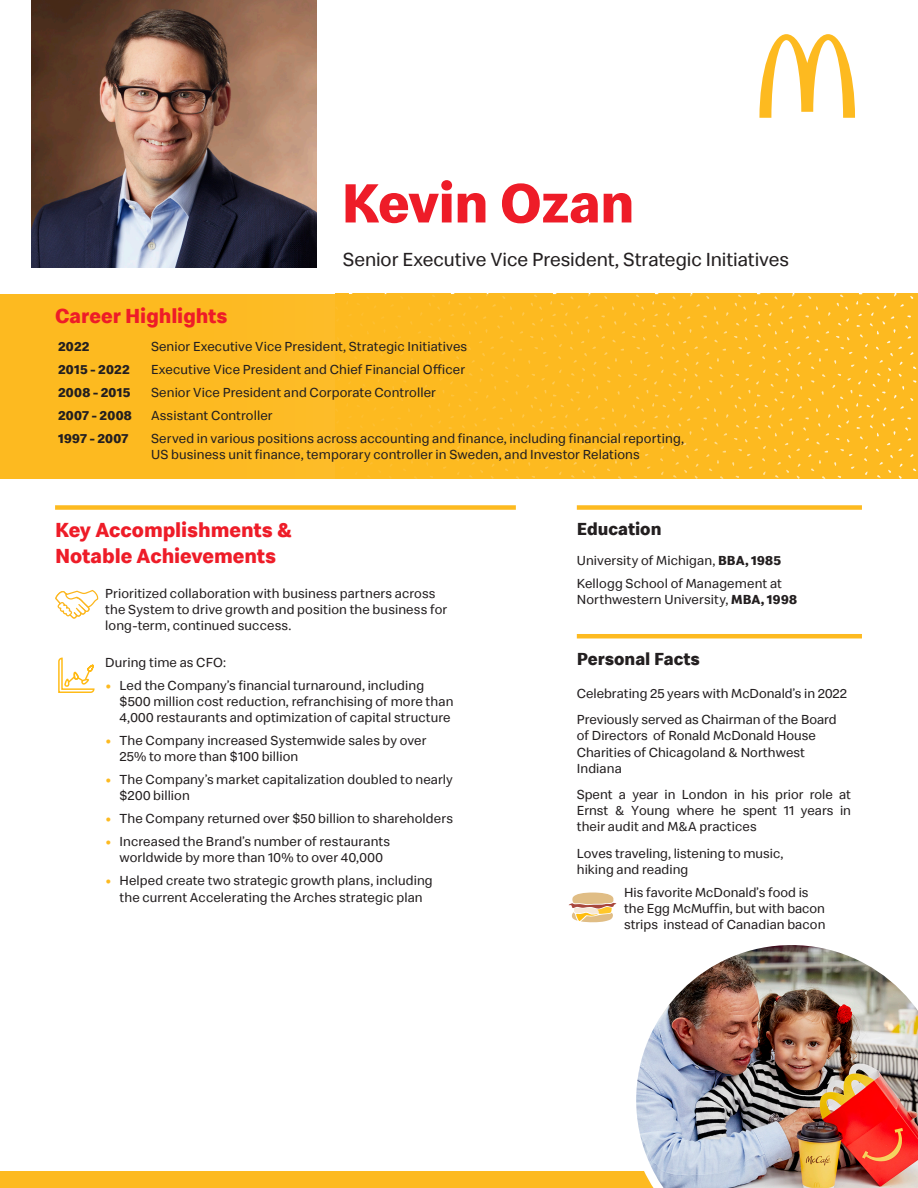
<style>
.page{position:relative;width:918px;height:1188px;background:#fff}
.page>*{position:absolute;margin:0;border:0;box-sizing:border-box;transform-origin:0 0}
.t1{font:700 57px "Speedee";letter-spacing:-.01em;color:#ee1c28}
.t2{font:700 21px/25.2px "Speedee";letter-spacing:-.005em;color:#ee1c28}
.t3{font:19.5px "Speedee";letter-spacing:-.005em;color:#231f20}
.t4{font:700 18px "Speedee";color:#231f20}
.t5{font:13.5px/16.2px "Speedee";letter-spacing:.005em;color:#231f20}
.t6{font:700 13.5px "Speedee";letter-spacing:.02em;color:#231f20}
.s1{font-weight:700}
.s2{font-weight:700;color:#fdba20}
</style>
<div class="page">
<svg style="left:759px;top:34px;width:96px;height:84px"></svg>
<img style="left:31px;top:0;width:285px;height:267px">
<div style="left:0;top:294px;width:918px;height:184px;background:#fdba20"></div>
<div style="left:55px;top:505px;width:461px;height:5px;background:#fdba20"></div>
<div style="left:577px;top:505px;width:285px;height:5px;background:#fdba20"></div>
<hr style="left:577px;top:634px;width:285px;height:4px;background:#fdba20">
<svg style="left:58px;top:657px;width:37px;height:36px"></svg>
<svg style="left:55px;top:590px;width:44px;height:29px"></svg>
<div style="left:0;top:1171px;width:918px;height:17px;background:#fdba20"></div>
<img style="left:636px;top:945px;width:282px;height:243px">
<svg style="left:569px;top:892px;width:48px;height:31px"></svg>
<p class="t1" style="left:341px;top:167px;width:295px">Kevin Ozan</p>
<p class="t2" style="left:55px;top:304px;width:174px">Career Highlights</p>
<p class="t3" style="left:343px;top:247px;width:448px">Senior Executive Vice President, Strategic Initiatives</p>
<p class="t6" style="left:58px;top:338px;width:33px">2022</p>
<p class="t5" style="left:151px;top:338px;width:318px">Senior Executive Vice President, Strategic Initiatives</p>
<p class="t6" style="left:58px;top:361px;width:73px">2015 - 2022</p>
<p class="t5" style="left:151px;top:361px;width:316px">Executive Vice President and Chief Financial Officer</p>
<p class="t6" style="left:58px;top:384px;width:74px">2008 - 2015</p>
<p class="t5" style="left:151px;top:384px;width:286px">Senior Vice President and Corporate Controller</p>
<p class="t6" style="left:58px;top:407px;width:75px">2007 - 2008</p>
<p class="t5" style="left:151px;top:407px;width:123px">Assistant Controller</p>
<p class="t6" style="left:58px;top:430px;width:72px">1997 - 2007</p>
<p class="t5" style="left:151px;top:430px;width:534px">Served in various positions across accounting and finance, including financial reporting,<br>US business unit finance, temporary controller in Sweden, and Investor Relations</p>
<p class="t2" style="left:55px;top:518px;width:239px">Key Accomplishments &amp;<br>Notable Achievements</p>
<p class="t4" style="left:577px;top:518px;width:86px">Education</p>
<p class="t5" style="left:577px;top:552px;width:206px">University of Michigan, <span class="s1">BBA, 1985</span></p>
<p class="t5" style="left:577px;top:575px;width:222px">Kellogg School of Management at<br>Northwestern University, <span class="s1">MBA, 1998</span></p>
<p class="t5" style="left:105px;top:585px;width:343px">Prioritized collaboration with business partners across the System to drive growth and position the business for long-term, continued success.</p>
<p class="t5" style="left:105px;top:654px;width:122px">During time as CFO:</p>
<p class="t5" style="left:119px;top:677px;width:335px;text-indent:-14px"><span class="s2">•</span> Led the Company’s financial turnaround, including $500 million cost reduction, refranchising of more than<br>4,000 restaurants and optimization of capital structure</p>
<p class="t5" style="left:119px;top:733px;width:308px;text-indent:-14px"><span class="s2">•</span> The Company increased Systemwide sales by over<br>25% to more than $100 billion</p>
<p class="t5" style="left:119px;top:772px;width:335px;text-indent:-14px"><span class="s2">•</span> The Company’s market capitalization doubled to nearly $200 billion</p>
<p class="t5" style="left:106px;top:811px;width:349px"><span class="s2">•</span> The Company returned over $50 billion to shareholders</p>
<p class="t5" style="left:106px;top:834px;width:286px;text-align:center"><span class="s2">•</span> Increased the Brand’s number of restaurants worldwide by more than 10% to over 40,000</p>
<p class="t5" style="left:106px;top:873px;width:328px;text-align:center"><span class="s2">•</span> Helped create two strategic growth plans, including the current Accelerating the Arches strategic plan</p>
<p class="t4" style="left:577px;top:648px;width:125px">Personal Facts</p>
<p class="t5" style="left:577px;top:681px;width:272px;line-height:26.2px">Celebrating 25 years with McDonald’s in 2022<br>Previously served as Chairman of the Board</p>
<p class="t5" style="left:577px;top:728px;width:241px">of Directors of Ronald McDonald House<br>Charities of Chicagoland &amp; Northwest<br>Indiana</p>
<p class="t5" style="left:577px;top:787px;width:276px;text-align:justify">Spent a year in London in his prior role at Ernst &amp; Young where he spent 11 years in their audit and M&amp;A practices</p>
<p class="t5" style="left:577px;top:845px;width:208px">Loves traveling, listening to music, hiking and reading</p>
<p class="t5" style="left:624px;top:885px;width:203px">His favorite McDonald’s food is the Egg McMuffin, but with bacon strips instead of Canadian bacon</p>
</div>
